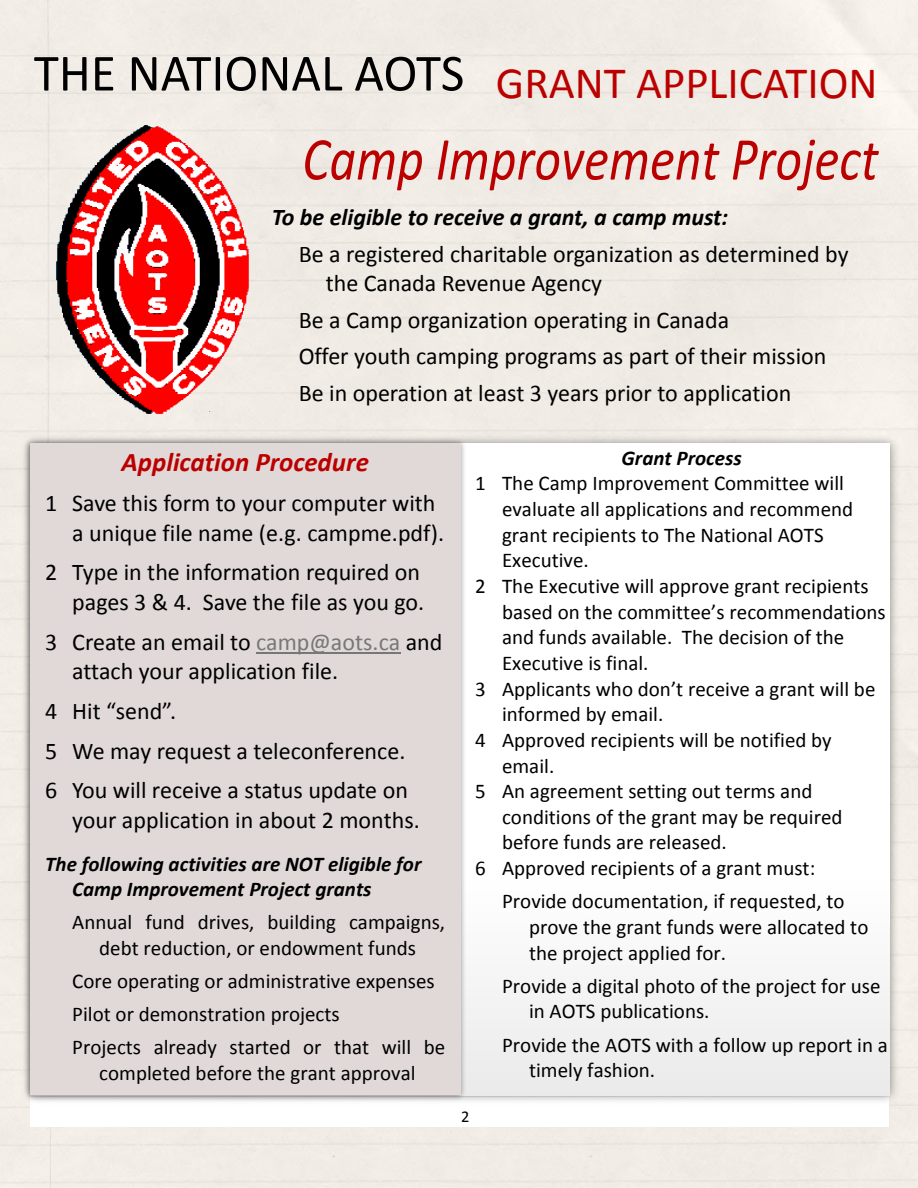
<style>
.page{position:relative;width:918px;height:1188px;background:#fff}
.page>*{position:absolute;margin:0;border:0;box-sizing:border-box;transform-origin:0 0}
.t1{font:italic 61.5px "Calibri";color:#b00;scale:.84 1}
.t2{font:52.65px "Calibri";color:#000}
.t3{font:45px "Calibri";color:#b00}
.t4{font:italic 700 27px "Calibri";color:#b00}
.t5{font:24px/29.2px "Calibri";color:#000}
.t6{font:italic 700 24px "Calibri";color:#000}
.t7{font:21px/25.7px "Calibri";color:#000}
.t8{font:italic 700 21px/25.7px "Calibri";color:#000}
.t9{font:16.5px "Calibri";color:#000}
.s1{color:#777}
</style>
<div class="page">
<img style="left:30px;top:105px;width:233px;height:325px">
<img style="left:18px;top:430px;width:886px;height:679px">
<div style="left:31px;top:444px;width:859px;height:651px;background:linear-gradient(to bottom,#fff,#f3f3f3)"></div>
<img style="left:22px;top:436px;width:446px;height:667px">
<div style="left:30px;top:444px;width:431px;height:651px;background:#e0d9d8"></div>
<hr style="left:256px;top:652px;width:144px;height:2px;background:#777">
<h2 class="t2" style="left:34px;top:51px;width:432px">THE NATIONAL AOTS</h2>
<h3 class="t3" style="left:496px;top:65px;width:383px">GRANT APPLICATION</h3>
<h1 class="t1" style="left:302px;top:133px;width:687px">Camp Improvement Project</h1>
<p class="t6" style="left:272px;top:207px;width:458px">To be eligible to receive a grant, a camp must:</p>
<p class="t5" style="left:326px;top:241px;width:524px;text-indent:-27px">Be a registered charitable organization as determined by the Canada Revenue Agency</p>
<p class="t5" style="left:299px;top:303px;width:529px;line-height:36.8px">Be a Camp organization operating in Canada<br>Offer youth camping programs as part of their mission<br>Be in operation at least 3 years prior to application</p>
<p class="t4" style="left:122px;top:450px;width:249px">Application Procedure</p>
<p class="t5" style="left:72px;top:491px;width:373px;text-indent:-27px">1 Save this form to your computer with a unique file name (e.g. campme.pdf).</p>
<p class="t5" style="left:45px;top:560px;width:381px;text-align:right">2 Type in the information required on pages 3 &amp; 4. Save the file as you go.</p>
<p class="t5" style="left:72px;top:629px;width:372px;text-indent:-27px">3 Create an email to <span class="s1">camp@aots.ca</span> and attach your application file.</p>
<p class="t5" style="left:45px;top:693px;width:364px;line-height:39.8px">4 Hit “send”.<br>5 We may request a teleconference.<br>6 You will receive a status update on</p>
<p class="t5" style="left:72px;top:807px;width:349px">your application in about 2 months.</p>
<p class="t8" style="left:72px;top:852px;width:351px;text-indent:-27px">The following activities are NOT eligible for<br>Camp Improvement Project grants</p>
<p class="t7" style="left:72px;top:911px;width:374px;text-align:center">Annual fund drives, building campaigns, debt reduction, or endowment funds</p>
<p class="t7" style="left:72px;top:966px;width:374px;line-height:33.2px">Core operating or administrative expenses<br>Pilot or demonstration projects<br>Projects already started or that will be</p>
<p class="t7" style="left:99px;top:1062px;width:318px">completed before the grant approval</p>
<p class="t8" style="left:622px;top:447px;width:122px">Grant Process</p>
<p class="t7" style="left:475px;top:472px;width:370px">1 The Camp Improvement Committee will</p>
<p class="t7" style="left:502px;top:498px;width:353px">evaluate all applications and recommend</p>
<p class="t7" style="left:502px;top:524px;width:323px">grant recipients to The National AOTS</p>
<p class="t7" style="left:502px;top:549px;width:88px">Executive.</p>
<p class="t7" style="left:475px;top:575px;width:395px">2 The Executive will approve grant recipients</p>
<p class="t7" style="left:502px;top:601px;width:385px">based on the committee’s recommendations</p>
<p class="t7" style="left:502px;top:626px;width:344px">and funds available. The decision of the</p>
<p class="t7" style="left:502px;top:652px;width:148px">Executive is final.</p>
<p class="t7" style="left:475px;top:677px;width:402px">3 Applicants who don’t receive a grant will be</p>
<p class="t7" style="left:502px;top:703px;width:163px">informed by email.</p>
<p class="t7" style="left:475px;top:729px;width:358px">4 Approved recipients will be notified by</p>
<p class="t7" style="left:502px;top:754px;width:54px">email.</p>
<p class="t7" style="left:475px;top:780px;width:339px">5 An agreement setting out terms and</p>
<p class="t7" style="left:502px;top:806px;width:342px">conditions of the grant may be required</p>
<p class="t7" style="left:502px;top:831px;width:226px">before funds are released.</p>
<p class="t7" style="left:475px;top:857px;width:342px">6 Approved recipients of a grant must:</p>
<p class="t7" style="left:529px;top:890px;width:341px;text-indent:-27px">Provide documentation, if requested, to prove the grant funds were allocated to the project applied for.</p>
<p class="t7" style="left:529px;top:975px;width:353px;text-indent:-27px">Provide a digital photo of the project for use in AOTS publications.</p>
<p class="t7" style="left:529px;top:1033px;width:360px;text-indent:-27px">Provide the AOTS with a follow up report in a timely fashion.</p>
<p class="t9" style="left:461px;top:1110px;width:10px">2</p>
</div>
